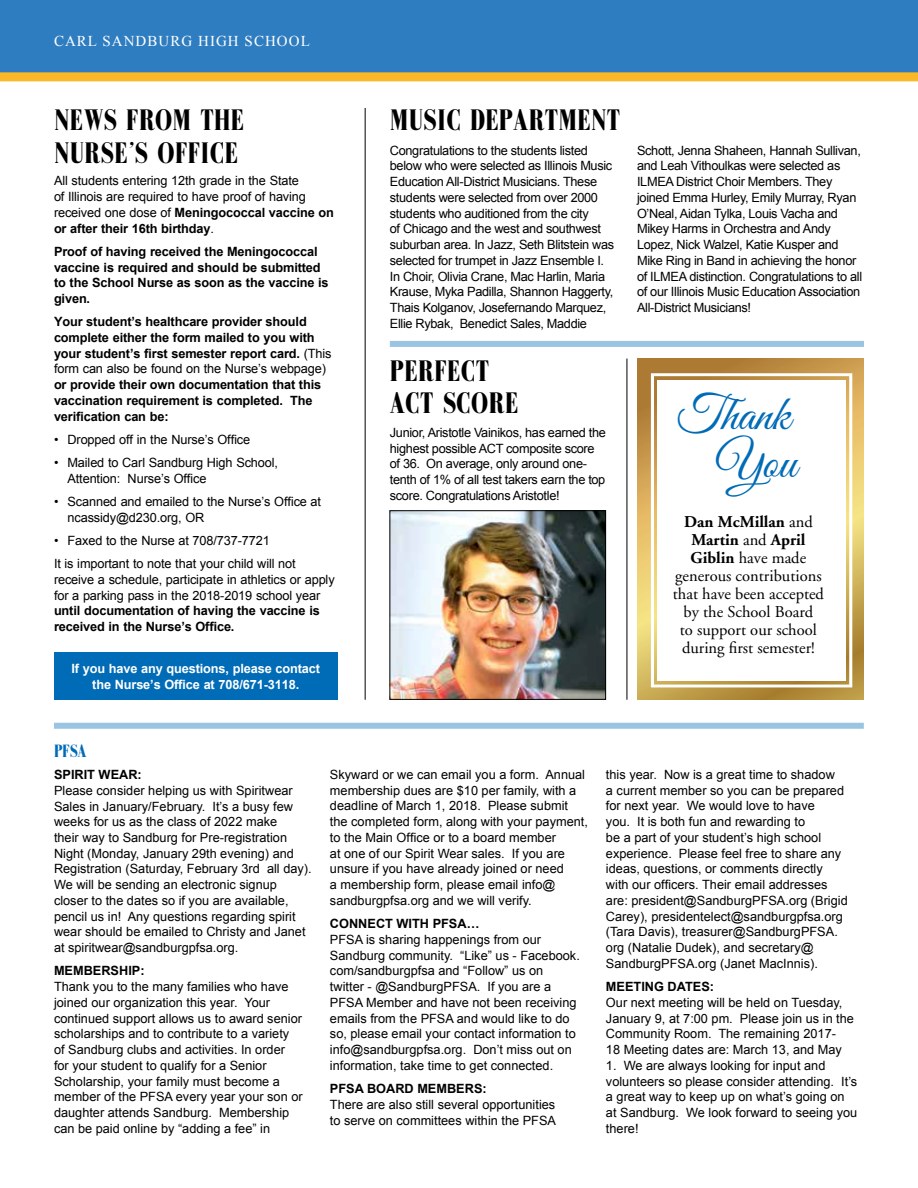
<style>
.page{position:relative;width:918px;height:1188px;background:#fff}
.page>*{position:absolute;margin:0;border:0;box-sizing:border-box;transform-origin:0 0}
.t1{font:49.5px/48px "Great Vibes";color:#006bb6;text-align:right}
.t2{font:700 30px/33px "Galileo FLF";color:#000}
.t3{font:700 18px "Galileo FLF";color:#006bb6}
.t4{font:16.5px/18px "Adobe Garamond";color:#000;text-align:center}
.t5{font:15px "Times New Roman";letter-spacing:.07em;color:#fff}
.t6{font:12.75px/15.8px "Arial";color:#000}
.t7{font:12.75px/15.8px "Arial";letter-spacing:-.025em;color:#000}
.t8{font:700 12.75px/15.8px "Arial";letter-spacing:-.01em;color:#000}
.t9{font:700 12.75px/15.8px "Arial";letter-spacing:-.01em;color:#fff;text-align:center}
.s1{font-weight:700}
.s2{font-weight:400}
</style>
<div class="page">
<div style="left:0;top:0;width:918px;height:81px;background:#2f7dc1"></div>
<div style="left:0;top:72px;width:918px;height:9px;background:#fdb827"></div>
<div style="left:54px;top:723px;width:810px;height:6px;background:#99c4e2"></div>
<div style="left:390px;top:341px;width:474px;height:6px;background:#99c4e2"></div>
<div style="left:54px;top:652px;width:284px;height:48px;background:#006bb6"></div>
<hr style="left:365px;top:108px;width:1px;height:592px;background:#000">
<img style="left:392px;top:512px;width:212px;height:186px">
<div style="left:390px;top:510px;width:216px;height:190px;border:1px solid #000"></div>
<svg style="left:637px;top:359px;width:227px;height:341px;background:#caa454"></svg>
<svg style="left:651px;top:373px;width:201px;height:314px"></svg>
<hr style="left:627px;top:359px;width:1px;height:341px;background:#000">
<p class="t5" style="left:54px;top:31px;width:257px">CARL SANDBURG HIGH SCHOOL</p>
<h2 class="t2" style="left:54px;top:105px;width:192px">NEWS FROM THE<br>NURSE’S OFFICE</h2>
<h2 class="t2" style="left:390px;top:105px;width:232px">MUSIC DEPARTMENT</h2>
<p class="t7" style="left:390px;top:143px;width:226px">Congratulations to the students listed below who were selected as Illinois Music Education All-District Musicians. These students were selected from over 2000 students who auditioned from the city<br>of Chicago and the west and southwest suburban area. In Jazz, Seth Blitstein was selected for trumpet in Jazz Ensemble I.<br>In Choir, Olivia Crane, Mac Harlin, Maria Krause, Myka Padilla, Shannon Haggerty, Thais Kolganov, Josefernando Marquez, Ellie Rybak, Benedict Sales, Maddie</p>
<p class="t7" style="left:637px;top:142px;width:227px">Schott, Jenna Shaheen, Hannah Sullivan, and Leah Vithoulkas were selected as ILMEA District Choir Members. They joined Emma Hurley, Emily Murray, Ryan O’Neal, Aidan Tylka, Louis Vacha and Mikey Harms in Orchestra and Andy Lopez, Nick Walzel, Katie Kusper and Mike Ring in Band in achieving the honor of ILMEA distinction. Congratulations to all of our Illinois Music Education Association All-District Musicians!</p>
<p class="t6" style="left:54px;top:173px;width:281px">All students entering 12th grade in the State<br>of Illinois are required to have proof of having received one dose of <span class="s1">Meningococcal vaccine on or after their 16th birthday</span>.</p>
<p class="t8" style="left:54px;top:244px;width:276px">Proof of having received the Meningococcal vaccine is required and should be submitted to the School Nurse as soon as the vaccine is given.</p>
<p class="t8" style="left:54px;top:314px;width:279px">Your student’s healthcare provider should complete either the form mailed to you with your student’s first semester report card. <span class="s2">(This form can also be found on the Nurse’s webpage)</span></p>
<p class="t8" style="left:54px;top:377px;width:269px">or provide their own documentation that this vaccination requirement is completed. The verification can be:</p>
<p class="t6" style="left:54px;top:432px;width:198px">• Dropped off in the Nurse’s Office</p>
<p class="t6" style="left:68px;top:455px;width:212px;text-indent:-14px">• Mailed to Carl Sandburg High School,<br>Attention: Nurse’s Office</p>
<p class="t6" style="left:68px;top:494px;width:255px;text-indent:-14px">• Scanned and emailed to the Nurse’s Office at ncassidy@d230.org, OR</p>
<p class="t6" style="left:54px;top:529px;width:243px;line-height:23.2px">• Faxed to the Nurse at 708/737-7721<br>It is important to note that your child will not</p>
<p class="t6" style="left:54px;top:572px;width:282px">receive a schedule, participate in athletics or apply for a parking pass in the 2018-2019 school year</p>
<p class="t8" style="left:54px;top:604px;width:267px">until documentation of having the vaccine is received in the Nurse’s Office.</p>
<p class="t9" style="left:71px;top:661px;width:250px">If you have any questions, please contact the Nurse’s Office at 708/671-3118.</p>
<h2 class="t2" style="left:390px;top:356px;width:130px;line-height:31.5px">PERFECT<br>ACT SCORE</h2>
<h1 class="t1" style="left:677px;top:394px;width:122px">Thank<br>You</h1>
<p class="t4" style="left:673px;top:514px;width:153px"><span class="s1">Dan McMillan</span> and<br><span class="s1">Martin</span> and <span class="s1">April<br>Giblin</span> have made generous contributions that have been accepted by the School Board<br>to support our school during first semester!</p>
<p class="t7" style="left:390px;top:425px;width:218px">Junior, Aristotle Vainikos, has earned the highest possible ACT composite score of 36. On average, only around one&shy;tenth of 1% of all test takers earn the top score. Congratulations Aristotle!</p>
<h3 class="t3" style="left:54px;top:742px;width:34px">PFSA</h3>
<p class="t8" style="left:54px;top:767px;width:89px">SPIRIT WEAR:</p>
<p class="t6" style="left:54px;top:783px;width:259px">Please consider helping us with Spiritwear Sales in January/February. It’s a busy few weeks for us as the class of 2022 make<br>their way to Sandburg for Pre-registration Night (Monday, January 29th evening) and Registration (Saturday, February 3rd all day).<br>We will be sending an electronic signup closer to the dates so if you are available, pencil us in! Any questions regarding spirit wear should be emailed to Christy and Janet at spiritwear@sandburgpfsa.org.</p>
<p class="t8" style="left:54px;top:964px;width:92px">MEMBERSHIP:</p>
<p class="t6" style="left:54px;top:979px;width:250px">Thank you to the many families who have joined our organization this year. Your continued support allows us to award senior scholarships and to contribute to a variety of Sandburg clubs and activities. In order for your student to qualify for a Senior Scholarship, your family must become a member of the PFSA every year your son or daughter attends Sandburg. Membership can be paid online by “adding a fee” in</p>
<p class="t6" style="left:330px;top:767px;width:259px">Skyward or we can email you a form. Annual membership dues are $10 per family, with a deadline of March 1, 2018. Please submit the completed form, along with your payment, to the Main Office or to a board member<br>at one of our Spirit Wear sales. If you are unsure if you have already joined or need<br>a membership form, please email info@ sandburgpfsa.org and we will verify.</p>
<p class="t8" style="left:330px;top:916px;width:151px">CONNECT WITH PFSA…</p>
<p class="t6" style="left:330px;top:932px;width:251px">PFSA is sharing happenings from our Sandburg community. “Like” us - Facebook. com/sandburgpfsa and “Follow” us on twitter - @SandburgPFSA. If you are a PFSA Member and have not been receiving emails from the PFSA and would like to do so, please email your contact information to info@sandburgpfsa.org. Don’t miss out on information, take time to get connected.</p>
<p class="t8" style="left:330px;top:1081px;width:158px">PFSA BOARD MEMBERS:</p>
<p class="t6" style="left:330px;top:1097px;width:228px">There are also still several opportunities to serve on committees within the PFSA</p>
<p class="t6" style="left:606px;top:767px;width:243px">this year. Now is a great time to shadow<br>a current member so you can be prepared for next year. We would love to have<br>you. It is both fun and rewarding to<br>be a part of your student’s high school experience. Please feel free to share any ideas, questions, or comments directly with our officers. Their email addresses are: president@SandburgPFSA.org (Brigid Carey), presidentelect@sandburgpfsa.org (Tara Davis), treasurer@SandburgPFSA. org (Natalie Dudek), and secretary@ SandburgPFSA.org (Janet MacInnis).</p>
<p class="t8" style="left:606px;top:979px;width:110px">MEETING DATES:</p>
<p class="t6" style="left:606px;top:995px;width:250px">Our next meeting will be held on Tuesday, January 9, at 7:00 pm. Please join us in the Community Room. The remaining 2017-<br>18 Meeting dates are: March 13, and May</p>
<p class="t6" style="left:606px;top:1058px;width:253px">1. We are always looking for input and volunteers so please consider attending. It’s a great way to keep up on what’s going on at Sandburg. We look forward to seeing you there!</p>
</div>
